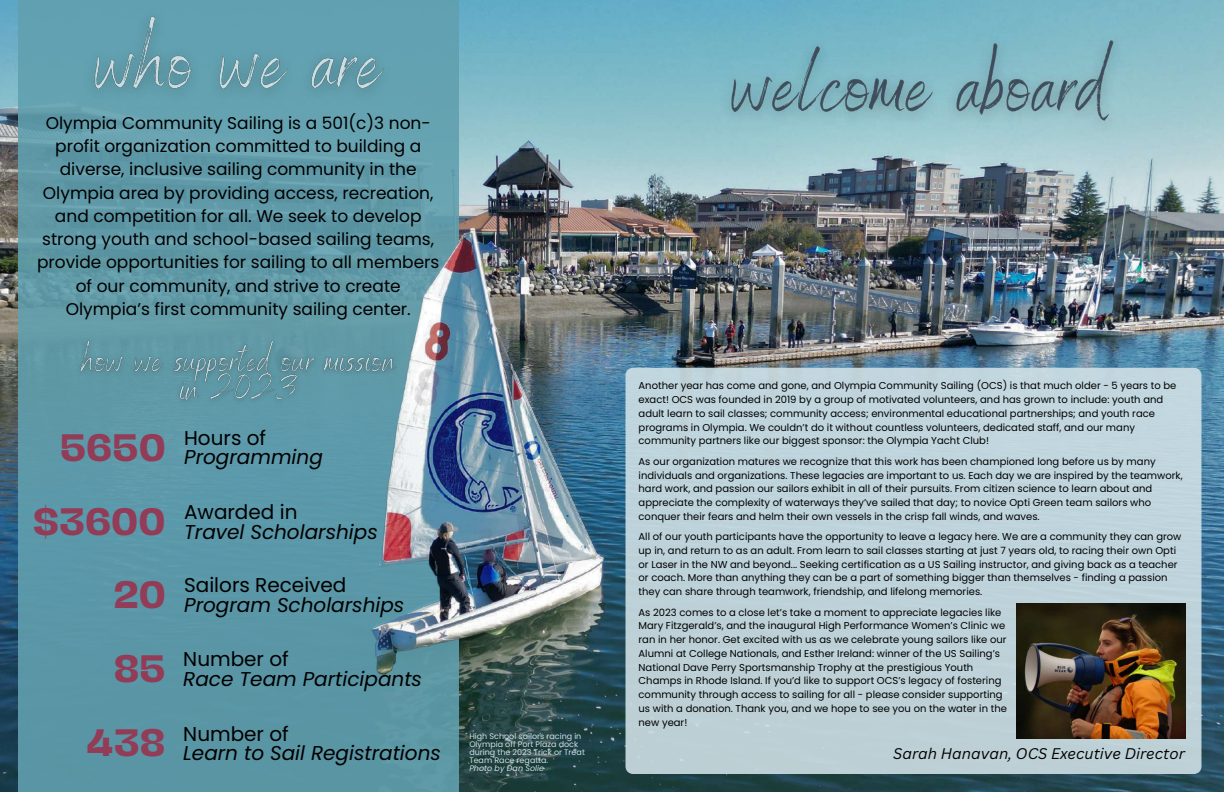
<style>
.page{position:relative;width:1224px;height:792px;background:#fff}
.page>*{position:absolute;margin:0;border:0;box-sizing:border-box;transform-origin:0 0}
.t1{font:700 35px/73.3px "Hagrid Text";color:#923c57;text-align:right}
.t2{font:italic 20px/19.5px "Poppins";color:#000}
.t3{font:20px "Poppins";color:#000}
.t4{font:17px/23.2px "Poppins";color:#000;text-align:center}
.t5{font:italic 15px "Canva Sans";color:#000}
.t6{font:10px/13.7px "Poppins";color:#000}
.t7{font:8px/8px "Poppins";color:#cfe0e5}
.t8{font:italic 8px "Poppins";color:#cfe0e5}
.s1{font-style:normal}
</style>
<div class="page">
<img style="left:0;top:0;width:1224px;height:792px">
<div style="left:18px;top:0;width:441px;height:792px;background:#5b98a7"></div>
<img style="left:74px;top:16px;width:280px;height:117px">
<img style="left:72px;top:338px;width:282px;height:82px">
<div style="left:626px;top:691px;width:575px;height:83px;background:#bdd0d5"></div>
<img style="left:354px;top:0;width:870px;height:691px">
<img style="left:1016px;top:603px;width:169px;height:136px">
<p class="t4" style="left:37px;top:111px;width:404px">Olympia Community Sailing is a 501(c)3 non&shy;profit organization committed to building a diverse, inclusive sailing community in the Olympia area by providing access, recreation, and competition for all. We seek to develop strong youth and school-based sailing teams, provide opportunities for sailing to all members of our community, and strive to create Olympia’s first community sailing center.</p>
<h1 class="t1" style="left:33px;top:412px;width:134px">5650 $3600</h1>
<h2 class="t3" style="left:184px;top:424px;width:84px">Hours of</h2>
<h2 class="t2" style="left:184px;top:447px;width:140px">Programming</h2>
<h2 class="t3" style="left:184px;top:498px;width:115px">Awarded in</h2>
<h2 class="t2" style="left:184px;top:522px;width:195px">Travel Scholarships</h2>
<h2 class="t2" style="left:114px;top:575px;width:292px;text-indent:71px"><span class="s1">Sailors Received<br></span><sup>20</sup> Program Scholarships</h2>
<h1 class="t1" style="left:114px;top:632px;width:53px">85</h1>
<h2 class="t3" style="left:183px;top:645px;width:107px">Number of</h2>
<h2 class="t2" style="left:183px;top:669px;width:240px">Race Team Participants</h2>
<h2 class="t2" style="left:86px;top:724px;width:356px;text-indent:97px"><span class="s1">Number of<br></span><sup>438</sup> Learn to Sail Registrations</h2>
<p class="t7" style="left:469px;top:733px;width:117px">High School sailors racing in<br>Olympia off Port Plaza dock during the 2023 Trick or Treat<br>Team Race regatta.</p>
<p class="t8" style="left:469px;top:763px;width:76px">Photo by Dan Solie</p>
<p class="t6" style="left:639px;top:379px;width:539px">Another year has come and gone, and Olympia Community Sailing (OCS) is that much older - 5 years to be exact! OCS was founded in 2019 by a group of motivated volunteers, and has grown to include: youth and adult learn to sail classes; community access; environmental educational partnerships; and youth race programs in Olympia. We couldn’t do it without countless volunteers, dedicated staff, and our many community partners like our biggest sponsor: the Olympia Yacht Club!</p>
<p class="t6" style="left:639px;top:454px;width:546px">As our organization matures we recognize that this work has been championed long before us by many individuals and organizations. These legacies are important to us. Each day we are inspired by the teamwork, hard work, and passion our sailors exhibit in all of their pursuits. From citizen science to learn about and appreciate the complexity of waterways they’ve sailed that day; to novice Opti Green team sailors who conquer their fears and helm their own vessels in the crisp fall winds, and waves.</p>
<p class="t6" style="left:639px;top:530px;width:544px">All of our youth participants have the opportunity to leave a legacy here. We are a community they can grow up in, and return to as an adult. From learn to sail classes starting at just 7 years old, to racing their own Opti or Laser in the NW and beyond... Seeking certification as a US Sailing instructor, and giving back as a teacher or coach. More than anything they can be a part of something bigger than themselves - finding a passion they can share through teamwork, friendship, and lifelong memories.</p>
<p class="t6" style="left:639px;top:605px;width:370px">As 2023 comes to a close let’s take a moment to appreciate legacies like Mary Fitzgerald’s, and the inaugural High Performance Women’s Clinic we ran in her honor. Get excited with us as we celebrate young sailors like our Alumni at College Nationals, and Esther Ireland: winner of the US Sailing’s National Dave Perry Sportsmanship Trophy at the prestigious Youth Champs in Rhode Island. If you’d like to support OCS’s legacy of fostering community through access to sailing for all - please consider supporting us with a donation. Thank you, and we hope to see you on the water in the new year!</p>
<h3 class="t5" style="left:893px;top:743px;width:293px">Sarah Hanavan, OCS Executive Director</h3>
</div>
